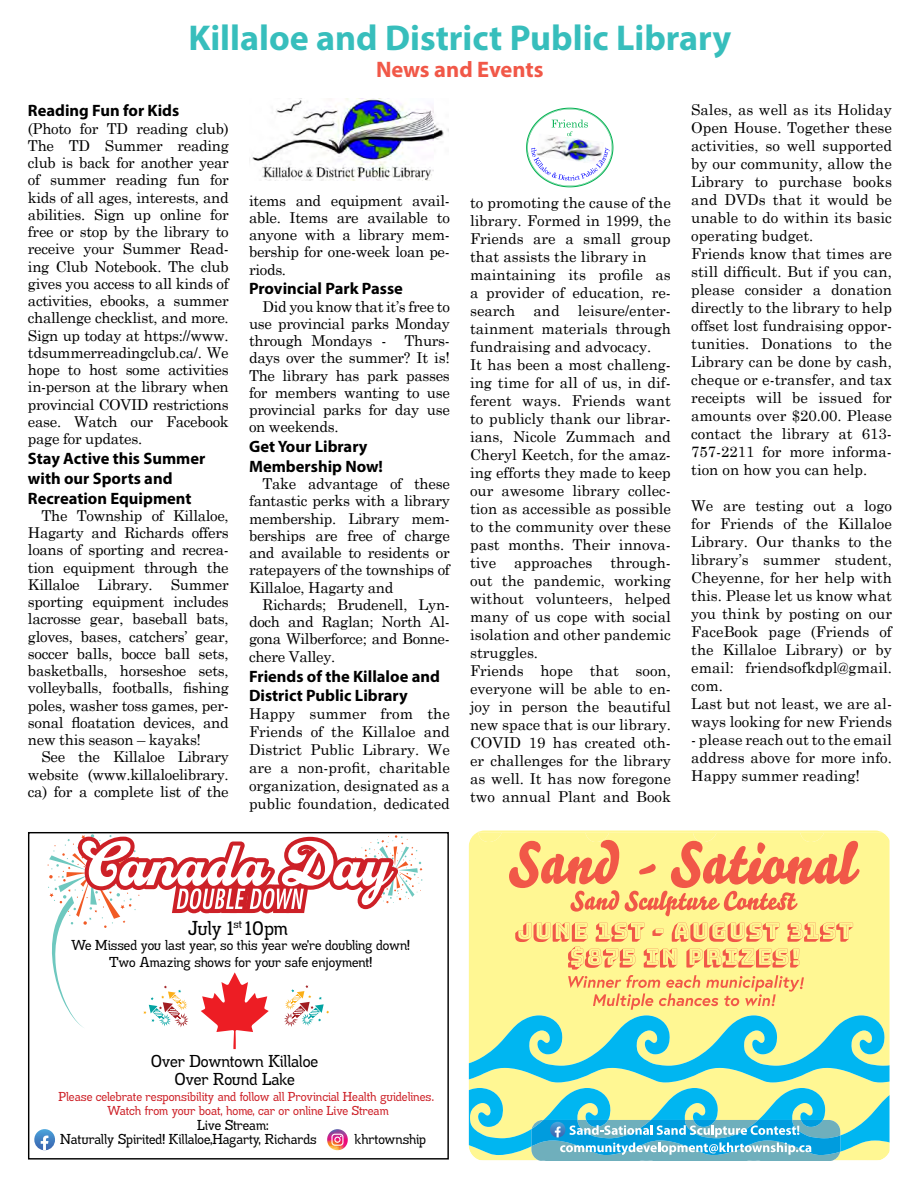
<style>
.page{position:relative;width:918px;height:1188px;background:#fff}
.page>*{position:absolute;margin:0;border:0;box-sizing:border-box;transform-origin:0 0}
.t1{font:700 36px "Myriad Pro";color:#37bebc}
.t2{font:700 22.5px "Myriad Pro";letter-spacing:-.005em;color:#f15848}
.t3{font:19.8px "Madawaska Rg";color:#000}
.t4{font:16.95px "Madawaska Rg";color:#000}
.t5{font:700 16.5px/19.8px "Myriad Pro";color:#000}
.t6{font:15px/18px "Century Schoolbook";color:#000;text-align:justify}
.t7{font:14.25px/17px "Madawaska Rg";color:#000;text-align:center}
.t8{font:12.75px/14.2px "Madawaska Rg";color:#cd2027;text-align:center}
</style>
<div class="page">
<img style="left:249px;top:99px;width:199px;height:82px">
<img style="left:526px;top:108px;width:87px;height:79px">
<div style="left:469px;top:833px;width:421px;height:255px;background:#fff793"></div>
<svg style="left:477px;top:831px;width:406px;height:85px;background:#fbd181"></svg>
<svg style="left:469px;top:1088px;width:421px;height:73px;background:#80ccc4"></svg>
<svg style="left:469px;top:923px;width:421px;height:159px;background:#cadda0"></svg>
<div style="left:28px;top:832px;width:421px;height:328px;border:1px solid #000"></div>
<svg style="left:48px;top:834px;width:375px;height:215px"></svg>
<svg style="left:34px;top:1129px;width:21px;height:21px"></svg>
<svg style="left:327px;top:1129px;width:21px;height:21px"></svg>
<svg style="left:331px;top:1134px;width:12px;height:12px"></svg>
<h1 class="t1" style="left:188px;top:14px;width:544px">Killaloe and District Public Library</h1>
<h2 class="t2" style="left:376px;top:55px;width:169px">News and Events</h2>
<p class="t5" style="left:28px;top:100px;width:153px">Reading Fun for Kids</p>
<p class="t6" style="left:28px;top:118px;width:202px;line-height:17.2px">(Photo for TD reading club)<br>The TD Summer reading club is back for another year of summer reading fun for kids of all ages, interests, and abilities. Sign up online for free or stop by the library to receive your Summer Read&shy;ing Club Notebook. The club gives you access to all kinds of activities, ebooks, a summer challenge checklist, and more.<br>Sign up today at https://www. tdsummerreadingclub.ca/. We hope to host some activities in-person at the library when provincial COVID restrictions ease. Watch our Facebook page for updates.</p>
<p class="t5" style="left:28px;top:448px;width:179px">Stay Active this Summer with our Sports and<br>Recreation Equipment</p>
<p class="t6" style="left:28px;top:506px;width:202px;line-height:17.2px;text-indent:14px">The Township of Killaloe, Hagarty and Richards offers loans of sporting and recrea&shy;tion equipment through the Killaloe Library. Summer sporting equipment includes lacrosse gear, baseball bats, gloves, bases, catchers’ gear, soccer balls, bocce ball sets, basketballs, horseshoe sets, volleyballs, footballs, fishing poles, washer toss games, per&shy;sonal floatation devices, and new this season – kayaks!</p>
<p class="t6" style="left:28px;top:747px;width:202px;line-height:17.2px;text-indent:14px">See the Killaloe Library website (www.killaloelibrary. ca) for a complete list of the</p>
<p class="t6" style="left:249px;top:190px;width:202px;line-height:17.2px">items and equipment avail&shy;able. Items are available to anyone with a library mem&shy;bership for one-week loan pe&shy;riods.</p>
<p class="t5" style="left:249px;top:278px;width:155px">Provincial Park Passe</p>
<p class="t6" style="left:249px;top:296px;width:202px;line-height:17.2px;text-indent:14px">Did you know that it’s free to use provincial parks Monday through Mondays - Thurs&shy;days over the summer? It is!<br>The library has park passes for members wanting to use provincial parks for day use on weekends.</p>
<p class="t5" style="left:249px;top:436px;width:136px">Get Your Library<br>Membership Now!</p>
<p class="t6" style="left:249px;top:474px;width:202px;line-height:17.2px;text-indent:14px">Take advantage of these fantastic perks with a library membership. Library mem&shy;berships are free of charge and available to residents or ratepayers of the townships of Killaloe, Hagarty and</p>
<p class="t6" style="left:249px;top:595px;width:202px;line-height:17.2px;text-indent:14px">Richards; Brudenell, Lyn&shy;doch and Raglan; North Al&shy;gona Wilberforce; and Bonne&shy;chere Valley.</p>
<p class="t5" style="left:249px;top:666px;width:192px">Friends of the Killaloe and<br>District Public Library</p>
<p class="t6" style="left:249px;top:704px;width:202px">Happy summer from the Friends of the Killaloe and District Public Library. We are a non-profit, charitable organization, designated as a public foundation, dedicated</p>
<p class="t6" style="left:470px;top:192px;width:202px;text-align:left">to promoting the cause of the library. Formed in 1999, the<br>Friends are a small group that assists the library in maintaining its profile as a provider of education, re&shy;search and leisure/enter&shy;tainment materials through fundraising and advocacy.<br>It has been a most challeng&shy;ing time for all of us, in dif&shy;ferent ways. Friends want to publicly thank our librar&shy;ians, Nicole Zummach and<br>Cheryl Keetch, for the amaz&shy;ing efforts they made to keep our awesome library collec&shy;tion as accessible as possible to the community over these past months. Their innova&shy;tive approaches through&shy;out the pandemic, working without volunteers, helped many of us cope with social isolation and other pandemic struggles.<br>Friends hope that soon, everyone will be able to en&shy;joy in person the beautiful new space that is our library.<br>COVID 19 has created oth&shy;er challenges for the library as well. It has now foregone two annual Plant and Book</p>
<p class="t6" style="left:691px;top:99px;width:202px;text-align:left">Sales, as well as its Holiday<br>Open House. Together these activities, so well supported by our community, allow the<br>Library to purchase books and DVDs that it would be unable to do within its basic operating budget.<br>Friends know that times are still difficult. But if you can, please consider a donation directly to the library to help offset lost fundraising oppor&shy;tunities. Donations to the<br>Library can be done by cash, cheque or e-transfer, and tax receipts will be issued for amounts over $20.00. Please contact the library at 613-<br>757-2211 for more informa&shy;tion on how you can help.</p>
<p class="t6" style="left:691px;top:495px;width:202px;text-align:left">We are testing out a logo for Friends of the Killaloe<br>Library. Our thanks to the library’s summer student,<br>Cheyenne, for her help with this. Please let us know what you think by posting on our<br>FaceBook page (Friends of the Killaloe Library) or by email: friendsofkdpl@gmail. com.<br>Last but not least, we are al&shy;ways looking for new Friends</p>
<p class="t6" style="left:691px;top:729px;width:202px">- please reach out to the email address above for more info.<br>Happy summer reading!</p>
<h3 class="t3" style="left:188px;top:915px;width:102px">July 1<sup>st</sup> 10pm</h3>
<p class="t7" style="left:71px;top:937px;width:340px">We Missed you last year, so this year we’re doubling down!<br>Two Amazing shows for your safe enjoyment!</p>
<p class="t4" style="left:151px;top:1051px;width:169px">Over Downtown Killaloe</p>
<p class="t4" style="left:175px;top:1069px;width:122px">Over Round Lake</p>
<p class="t8" style="left:59px;top:1089px;width:377px">Please celebrate responsibility and follow all Provincial Health guidelines.<br>Watch from your boat, home, car or online Live Stream</p>
<p class="t7" style="left:60px;top:1118px;width:258px;line-height:14px;text-align:left;text-indent:137px">Live Stream:<br>Naturally Spirited! Killaloe,Hagarty, Richards</p>
<p class="t7" style="left:355px;top:1130px;width:73px">khrtownship</p>
</div>
